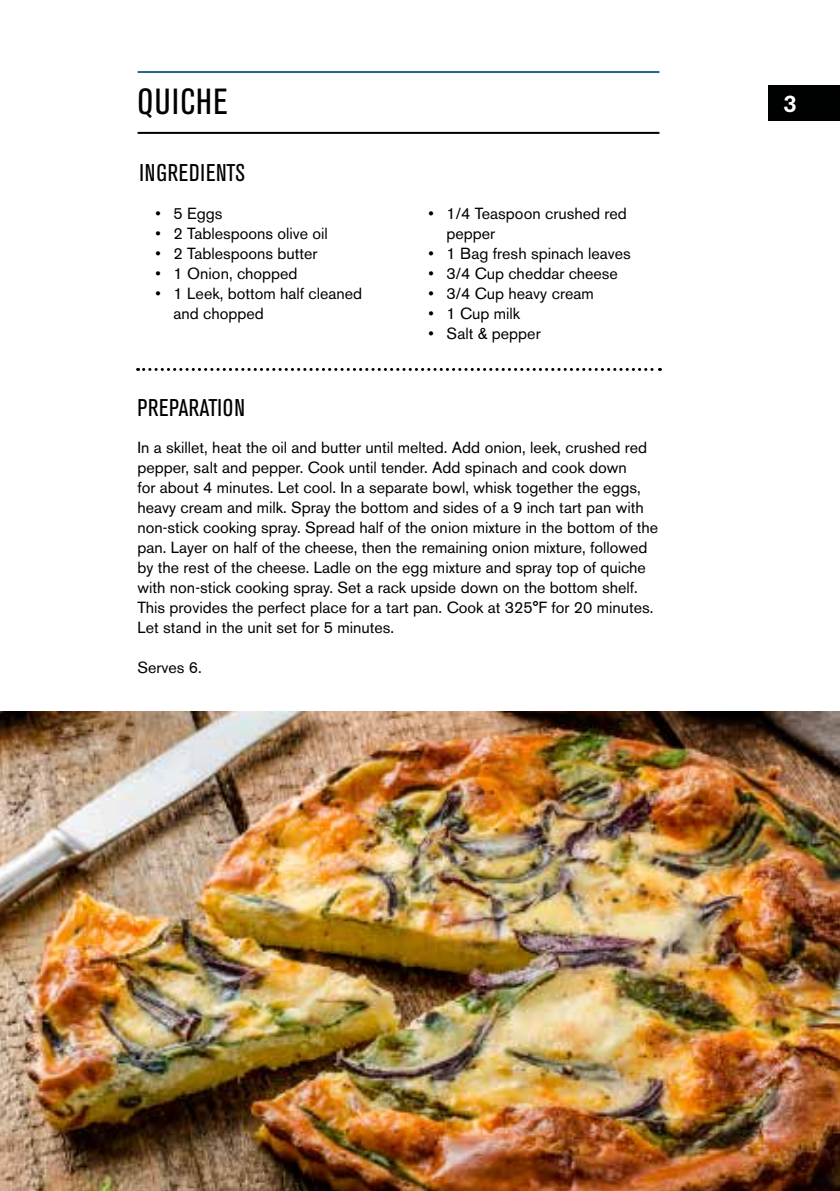
<style>
.page{position:relative;width:840px;height:1191px;background:#fff}
.page>*{position:absolute;margin:0;border:0;box-sizing:border-box;transform-origin:0 0}
.t1{font:condensed 36px "Akzidenz Grotesk BE";letter-spacing:.04em;color:#000}
.t2{font:condensed 24px "Akzidenz Grotesk BE";letter-spacing:.02em;color:#000}
.t3{font:500 24px "Akzidenz Grotesk BE";color:#fff}
.t4{font:16px/20px "Akzidenz Grotesk BE";color:#000}
</style>
<div class="page">
<img style="left:0;top:711px;width:839px;height:480px">
<hr style="left:137px;top:132px;width:522px;height:2px;background:#000">
<svg style="left:137px;top:368px;width:523px;height:3px"></svg>
<hr style="left:137px;top:71px;width:522px;height:2px;background:#20698c">
<div style="left:767px;top:86px;width:72px;height:35px;background:#000101"></div>
<h1 class="t1" style="left:137px;top:81px;width:91px">QUICHE</h1>
<h2 class="t2" style="left:139px;top:159px;width:107px">INGREDIENTS</h2>
<p class="t4" style="left:155px;top:203px;width:68px">• 5 Eggs</p>
<p class="t4" style="left:155px;top:223px;width:173px">• 2 Tablespoons olive oil</p>
<p class="t4" style="left:155px;top:243px;width:163px">• 2 Tablespoons butter</p>
<p class="t4" style="left:155px;top:263px;width:143px">• 1 Onion, chopped</p>
<p class="t4" style="left:173px;top:283px;width:190px;text-indent:-18px">• 1 Leek, bottom half cleaned and chopped</p>
<p class="t4" style="left:446px;top:203px;width:182px;text-indent:-18px">• 1/4 Teaspoon crushed red pepper</p>
<p class="t4" style="left:428px;top:243px;width:204px">• 1 Bag fresh spinach leaves</p>
<p class="t4" style="left:428px;top:263px;width:191px">• 3/4 Cup cheddar cheese</p>
<p class="t4" style="left:428px;top:283px;width:166px">• 3/4 Cup heavy cream</p>
<p class="t4" style="left:428px;top:303px;width:93px">• 1 Cup milk</p>
<p class="t4" style="left:428px;top:323px;width:113px">• Salt &amp; pepper</p>
<h2 class="t2" style="left:137px;top:394px;width:109px">PREPARATION</h2>
<p class="t4" style="left:137px;top:437px;width:522px">In a skillet, heat the oil and butter until melted. Add onion, leek, crushed red pepper, salt and pepper. Cook until tender. Add spinach and cook down<br>for about 4 minutes. Let cool. In a separate bowl, whisk together the eggs, heavy cream and milk. Spray the bottom and sides of a 9 inch tart pan with non-stick cooking spray. Spread half of the onion mixture in the bottom of the pan. Layer on half of the cheese, then the remaining onion mixture, followed by the rest of the cheese. Ladle on the egg mixture and spray top of quiche with non-stick cooking spray. Set a rack upside down on the bottom shelf.<br>This provides the perfect place for a tart pan. Cook at 325°F for 20 minutes.<br>Let stand in the unit set for 5 minutes.</p>
<p class="t4" style="left:137px;top:657px;width:66px">Serves 6.</p>
<h2 class="t3" style="left:782px;top:88px;width:15px">3</h2>
</div>
